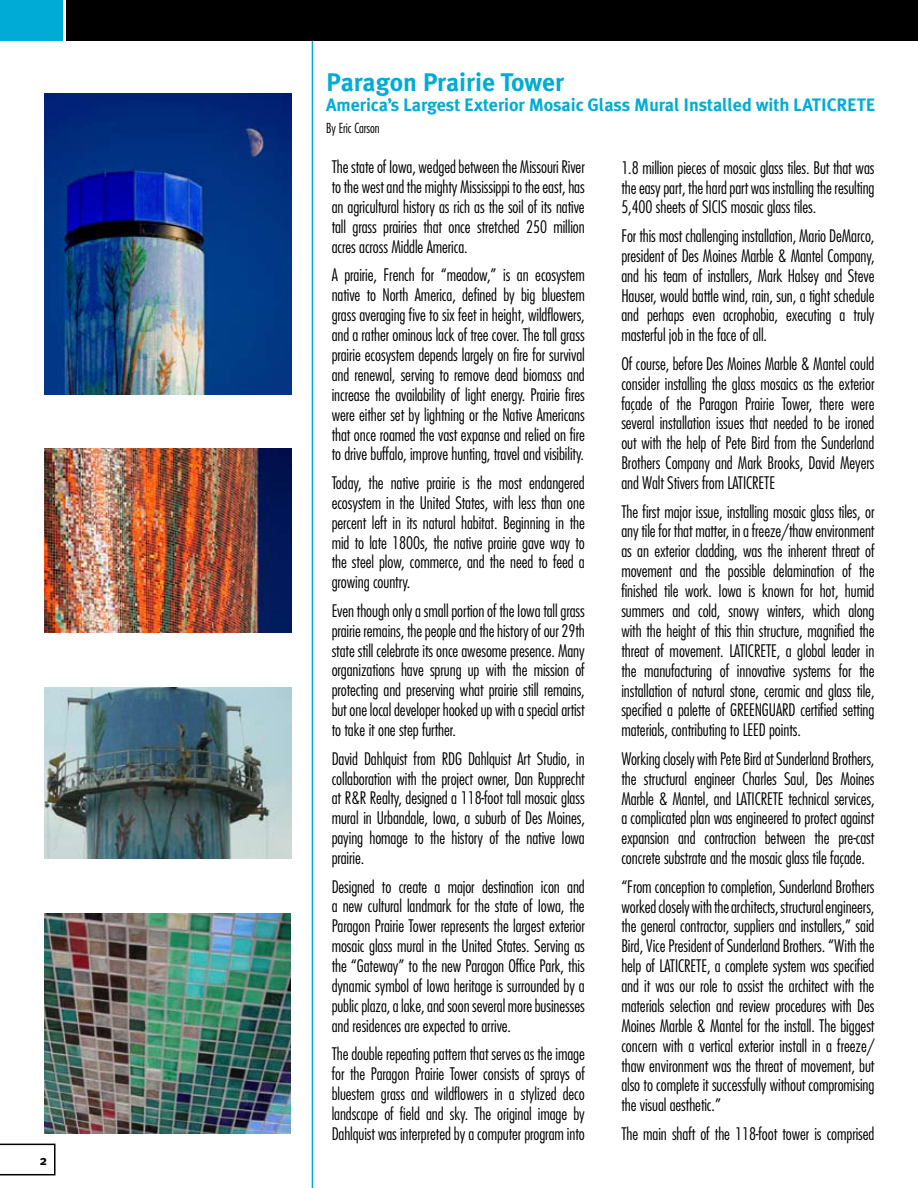
<style>
.page{position:relative;width:918px;height:1188px;background:#fff}
.page>*{position:absolute;margin:0;border:0;box-sizing:border-box;transform-origin:0 0}
.t1{font:700 25.5px "Meta Plus";color:#00acd5}
.t2{font:700 18px "Meta Plus";letter-spacing:-.005em;color:#00acd5}
.t3{font:300 condensed 16.8px/20px "Futura";letter-spacing:-.005em;color:#000;text-align:justify}
.t4{font:300 condensed 13.5px "Futura";letter-spacing:-.005em;color:#000}
.t5{font:700 13.5px "Meta Plus";color:#000}
</style>
<div class="page">
<svg style="left:0;top:0;width:313px;height:1188px"></svg>
<svg style="left:0;top:1144px;width:56px;height:31px"></svg>
<div style="left:66px;top:0;width:852px;height:40px;background:#000"></div>
<div style="left:0;top:0;width:62px;height:40px;background:#00acd5"></div>
<img style="left:45px;top:93px;width:247px;height:301px">
<img style="left:45px;top:913px;width:245px;height:221px">
<img style="left:45px;top:687px;width:247px;height:172px">
<img style="left:45px;top:449px;width:247px;height:184px">
<p class="t5" style="left:40px;top:1152px;width:9px">2</p>
<h1 class="t1" style="left:326px;top:68px;width:240px">Paragon Prairie Tower</h1>
<p class="t2" style="left:326px;top:94px;width:505px">America’s Largest Exterior Mosaic Glass Mural I nstalled with LATICRE</p>
<p class="t2" style="left:857px;top:94px;width:18px">TE</p>
<p class="t4" style="left:326px;top:120px;width:55px">By Eric Carson</p>
<p class="t3" style="left:332px;top:157px;width:255px">The state of Iowa, wedged between the Missouri River to the west and the mighty Mississippi to the east, has an agricultural history as rich as the soil of its native tall grass prairies that once stretched 250 million acres across Middle America.</p>
<p class="t3" style="left:332px;top:265px;width:255px">A prairie, French for “meadow,” is an ecosystem native to North America, defined by big bluestem grass averaging five to six feet in height, wildflowers, and a rather ominous lack of tree cover. The tall grass prairie ecosystem depends largely on fire for survival and renewal, serving to remove dead biomass and increase the availability of light energy. Prairie fires were either set by lightning or the Native Americans that once roamed the vast expanse and relied on fire to drive buffalo, improve hunting, travel and visibility.</p>
<p class="t3" style="left:332px;top:473px;width:255px">Today, the native prairie is the most endangered ecosystem in the United States, with less than one percent left in its natural habitat. Beginning in the mid to late 1800s, the native prairie gave way to the steel plow, commerce, and the need to feed a growing country.</p>
<p class="t3" style="left:332px;top:601px;width:255px">Even though only a small portion of the Iowa tall grass prairie remains, the people and the history of our 29th state still celebrate its once awesome presence. Many organizations have sprung up with the mission of protecting and preserving what prairie still remains, but one local developer hooked up with a special artist to take it one step further.</p>
<p class="t3" style="left:332px;top:748px;width:255px">David Dahlquist from RDG Dahlquist Art Studio, in collaboration with the project owner, Dan Rupprecht at R&amp;R Realty, designed a 118-foot tall mosaic glass mural in Urbandale, Iowa, a suburb of Des Moines, paying homage to the history of the native Iowa prairie.</p>
<p class="t3" style="left:332px;top:876px;width:255px">Designed to create a major destination icon and a new cultural landmark for the state of Iowa, the Paragon Prairie Tower represents the largest exterior mosaic glass mural in the United States. Serving as the “Gateway” to the new Paragon Office Park, this dynamic symbol of Iowa heritage is surrounded by a public plaza, a lake, and soon several more businesses and residences are expected to arrive.</p>
<p class="t3" style="left:332px;top:1044px;width:255px">The double repeating pattern that serves as the image for the Paragon Prairie Tower consists of sprays of bluestem grass and wildflowers in a stylized deco landscape of field and sky. The original image by Dahlquist was interpreted by a computer program into</p>
<p class="t3" style="left:621px;top:157px;width:255px">1.8 million pieces of mosaic glass tiles. But that was the easy part, the hard part was installing the resulting 5,400 sheets of SICIS mosaic glass tiles.</p>
<p class="t3" style="left:621px;top:226px;width:255px">For this most challenging installation, Mario DeMarco, president of Des Moines Marble &amp; Mantel Company, and his team of installers, Mark Halsey and Steve Hauser, would battle wind, rain, sun, a tight schedule and perhaps even acrophobia, executing a truly masterful job in the face of all.</p>
<p class="t3" style="left:621px;top:354px;width:255px">Of course, before Des Moines Marble &amp; Mantel could consider installing the glass mosaics as the exterior façade of the Paragon Prairie Tower, there were several installation issues that needed to be ironed out with the help of Pete Bird from the Sunderland Brothers Company and Mark Brooks, David Meyers and Walt Stivers from LATICRETE</p>
<p class="t3" style="left:621px;top:501px;width:255px">The first major issue, installing mosaic glass tiles, or any tile for that matter, in a freeze/thaw environment as an exterior cladding, was the inherent threat of movement and the possible delamination of the finished tile work. Iowa is known for hot, humid summers and cold, snowy winters, which along with the height of this thin structure, magnified the threat of movement. LATICRETE, a global leader in the manufacturing of innovative systems for the installation of natural stone, ceramic and glass tile, specified a palette of GREENGUARD certified setting materials, contributing to LEED points.</p>
<p class="t3" style="left:621px;top:749px;width:255px">Working closely with Pete Bird at Sunderland Brothers, the structural engineer Charles Saul, Des Moines Marble &amp; Mantel, and LATICRETE technical services, a complicated plan was engineered to protect against expansion and contraction between the pre-cast concrete substrate and the mosaic glass tile façade.</p>
<p class="t3" style="left:621px;top:877px;width:255px">“From conception to completion, Sunderland Brothers worked closely with the architects, structural engineers, the general contractor, suppliers and installers,” said Bird, Vice President of Sunderland Brothers. “With the help of LATICRETE, a complete system was specified and it was our role to assist the architect with the materials selection and review procedures with Des Moines Marble &amp; Mantel for the install. The biggest concern with a vertical exterior install in a freeze/ thaw environment was the threat of movement, but also to complete it successfully without compromising the visual aesthetic.”</p>
<p class="t3" style="left:621px;top:1124px;width:255px">The main shaft of the 118-foot tower is comprised</p>
</div>
